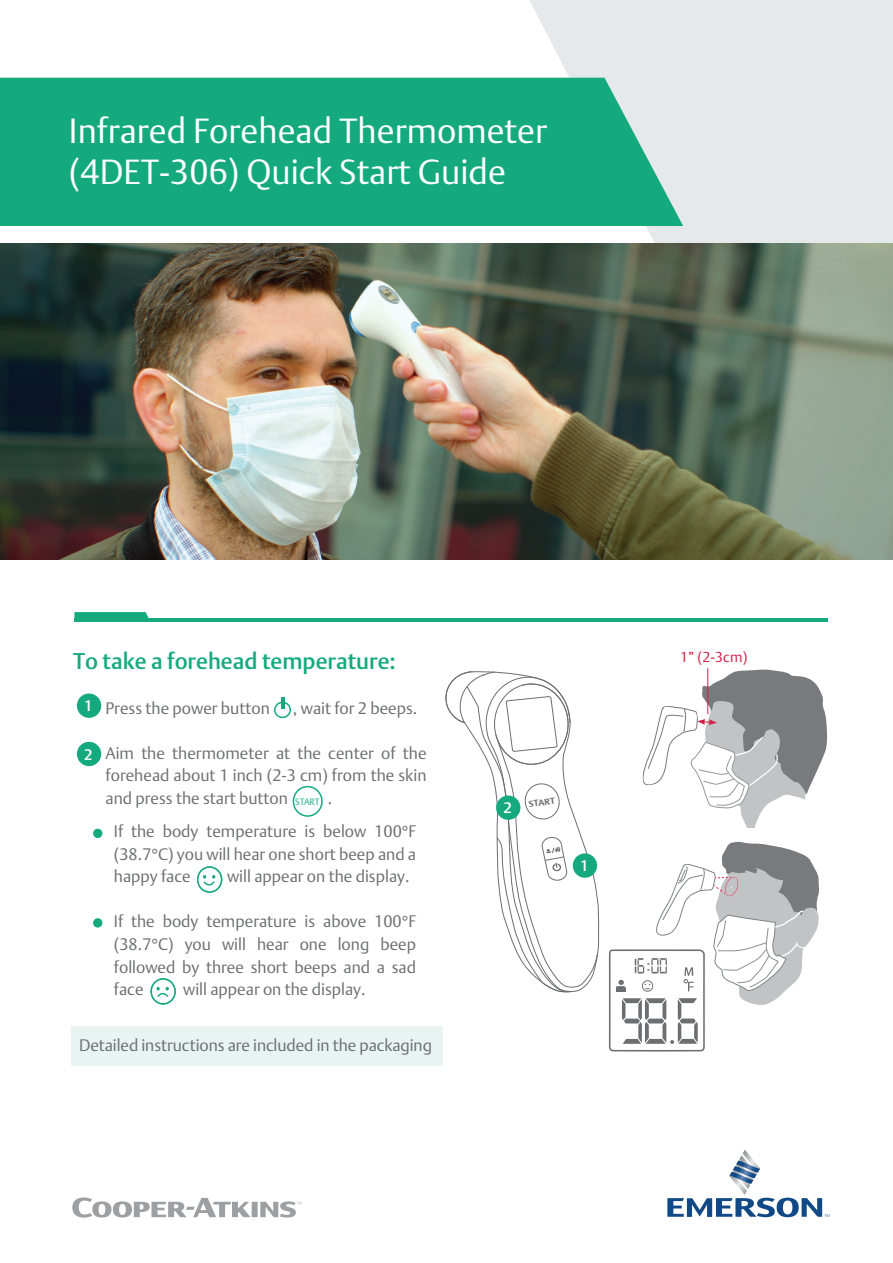
<style>
.page{position:relative;width:893px;height:1263px;background:#fff}
.page>*{position:absolute;margin:0;border:0;box-sizing:border-box;transform-origin:0 0}
.t1{font:300 34.5px/41.4px "DTL Argo T";color:#fff}
.t2{font:500 22.5px "DTL Argo T";color:#15aa7e}
.t3{font:300 16.5px/22.5px "DTL Argo T";color:#6d6e70;text-align:justify}
.t4{font:500 15px "DTL Argo T";color:#fff}
.t5{font:300 14.25px "DTL Argo T";color:#d41e47}
.t6{font:300 9px "DTL Argo T";letter-spacing:-.005em;color:#15aa7e}
.t7{font:700 8.55px "DTL Argo T";color:#6d6e71;scale:1.12 1}
</style>
<div class="page">
<div style="left:529px;top:0;width:364px;height:244px;background:#e6e9e9"></div>
<svg style="left:667px;top:1150px;width:162px;height:67px"></svg>
<div style="left:0;top:78px;width:683px;height:148px;background:#15aa7e"></div>
<div style="left:93px;top:829px;width:9px;height:9px;background:#15aa7e;border-radius:50%"></div>
<div style="left:93px;top:918px;width:9px;height:9px;background:#15aa7e;border-radius:50%"></div>
<svg style="left:74px;top:612px;width:75px;height:6px"></svg>
<hr style="left:74px;top:618px;width:754px;height:3px;background:#15aa7e">
<div style="left:71px;top:1026px;width:372px;height:39px;background:#e7f4f1"></div>
<svg style="left:72px;top:1197px;width:230px;height:20px"></svg>
<img style="left:0;top:244px;width:893px;height:315px">
<div style="left:274px;top:702px;width:17px;height:16px;background:#fff;border:2px solid #15aa7e;border-radius:50%"></div>
<svg style="left:281px;top:697px;width:3px;height:11px"></svg>
<div style="left:293px;top:786px;width:30px;height:31px;border:2px solid #15aa7e;border-radius:50%"></div>
<svg style="left:197px;top:866px;width:25px;height:27px"></svg>
<div style="left:198px;top:867px;width:24px;height:25px;background:#fff;border-radius:50%"></div>
<div style="left:197px;top:866px;width:25px;height:27px;border:2px solid #15aa7e;border-radius:50%"></div>
<svg style="left:203px;top:875px;width:13px;height:11px"></svg>
<svg style="left:150px;top:978px;width:26px;height:26px"></svg>
<div style="left:151px;top:979px;width:24px;height:25px;background:#fff;border-radius:50%"></div>
<div style="left:150px;top:978px;width:26px;height:26px;border:2px solid #15aa7e;border-radius:50%"></div>
<svg style="left:156px;top:987px;width:13px;height:10px"></svg>
<div style="left:77px;top:693px;width:24px;height:25px;background:#15aa7e;border-radius:50%"></div>
<div style="left:77px;top:742px;width:24px;height:24px;background:#15aa7e;border-radius:50%"></div>
<svg style="left:445px;top:671px;width:154px;height:322px"></svg>
<div style="left:573px;top:853px;width:24px;height:25px;background:#15aa7e;border-radius:50%"></div>
<div style="left:496px;top:795px;width:24px;height:25px;background:#15aa7e;border-radius:50%"></div>
<hr style="left:707px;top:668px;width:1px;height:46px;background:#d41e47">
<svg style="left:642px;top:669px;width:186px;height:158px"></svg>
<svg style="left:608px;top:841px;width:211px;height:211px"></svg>
<h1 class="t1" style="left:69px;top:110px;width:479px">Infrared Forehead Thermometer (4DET-306) Quick Start Guide</h1>
<h2 class="t2" style="left:73px;top:648px;width:324px">To take a forehead temperature:</h2>
<p class="t4" style="left:84px;top:697px;width:10px">1</p>
<p class="t4" style="left:84px;top:745px;width:10px">2</p>
<p class="t3" style="left:106px;top:697px;width:166px">Press the power button</p>
<p class="t3" style="left:293px;top:697px;width:126px">, wait for 2 beeps.</p>
<p class="t3" style="left:106px;top:742px;width:323px">Aim the thermometer at the center of the forehead about 1 inch (2-3 cm) from the skin and press the start button</p>
<p class="t6" style="left:295px;top:797px;width:26px">START</p>
<p class="t3" style="left:328px;top:787px;width:6px">.</p>
<p class="t3" style="left:114px;top:820px;width:304px">If the body temperature is below 100°F (38.7°C) you will hear one short beep and a happy face</p>
<p class="t3" style="left:227px;top:865px;width:184px">will appear on the display.</p>
<p class="t3" style="left:114px;top:910px;width:304px">If the body temperature is above 100°F (38.7°C) you will hear one long beep followed by three short beeps and a sad face</p>
<p class="t3" style="left:183px;top:978px;width:184px">will appear on the display.</p>
<p class="t3" style="left:79px;top:1034px;width:354px">Detailed instructions are included in the packaging</p>
<p class="t4" style="left:503px;top:799px;width:10px">2</p>
<p class="t7" style="left:528px;top:799px;width:25px;rotate:-7deg">START</p>
<p class="t4" style="left:580px;top:857px;width:10px">1</p>
<p class="t5" style="left:680px;top:649px;width:69px">1” (2-3cm)</p>
</div>
